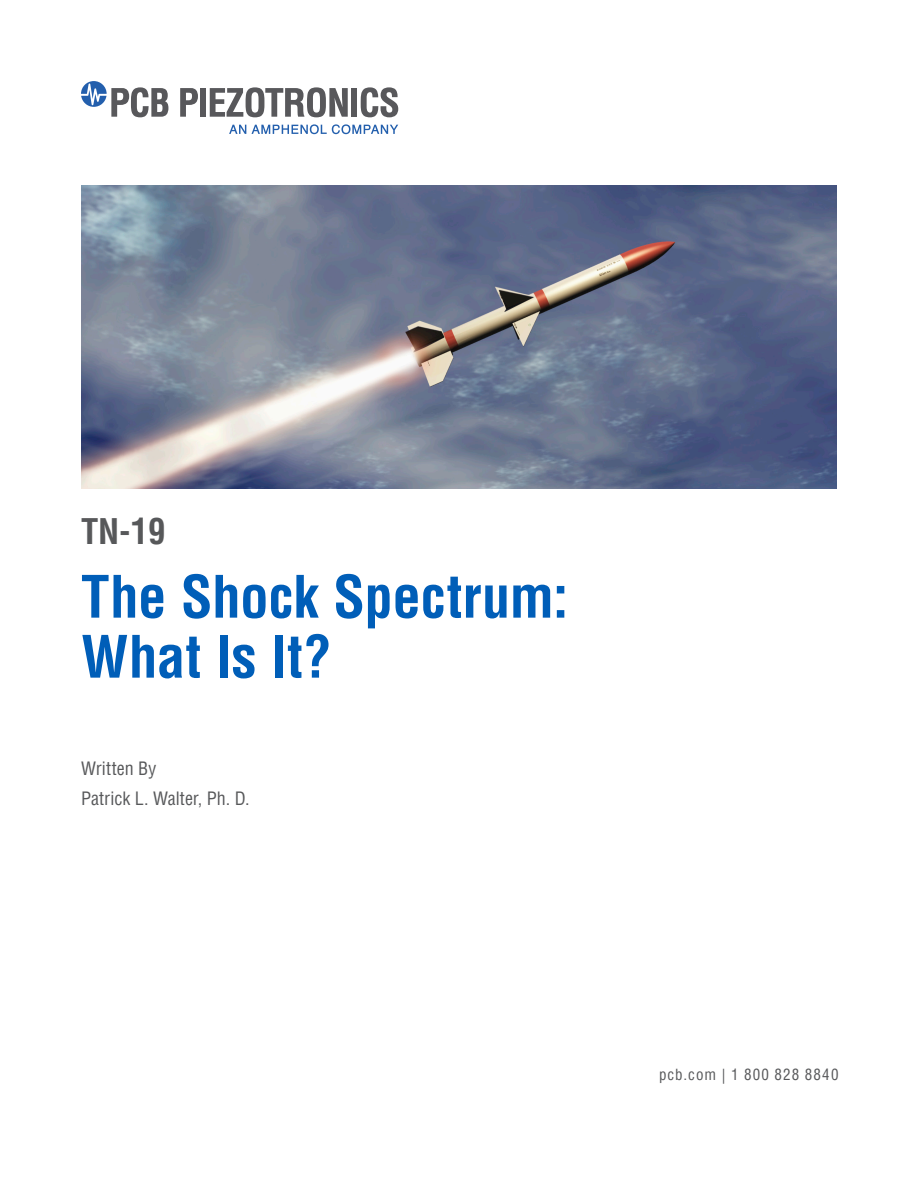
<style>
.page{position:relative;width:918px;height:1188px;background:#fff}
.page>*{position:absolute;margin:0;border:0;box-sizing:border-box;transform-origin:0 0}
.t1{font:700 condensed 57px/60px "Helvetica LT Pro";letter-spacing:-.005em;color:#005eb8}
.t2{font:700 condensed 34.5px "Helvetica LT Pro";color:#57585a}
.t3{font:condensed 18px/30px "Helvetica LT Pro";color:#57585a}
.t4{font:condensed 15px "Helvetica LT Pro";letter-spacing:.075em;color:#57585a}
</style>
<div class="page">
<svg style="left:229px;top:125px;width:17px;height:9px"></svg>
<svg style="left:252px;top:124px;width:146px;height:10px"></svg>
<svg style="left:81px;top:81px;width:87px;height:36px"></svg>
<svg style="left:180px;top:88px;width:18px;height:29px"></svg>
<div style="left:200px;top:88px;width:6px;height:29px;background:#58585b"></div>
<svg style="left:210px;top:87px;width:138px;height:30px"></svg>
<div style="left:352px;top:88px;width:5px;height:29px;background:#58585b"></div>
<svg style="left:361px;top:87px;width:37px;height:30px"></svg>
<img style="left:81px;top:185px;width:756px;height:303px">
<p class="t2" style="left:81px;top:509px;width:86px">TN-19</p>
<p class="t1" style="left:81px;top:565px;width:489px">The Shock Spectrum:<br>What Is It?</p>
<p class="t3" style="left:81px;top:753px;width:170px">Written By<br>Patrick L. Walter, Ph. D.</p>
<p class="t4" style="left:659px;top:1065px;width:181px">pcb.com | 1 800 828 8840</p>
</div>
